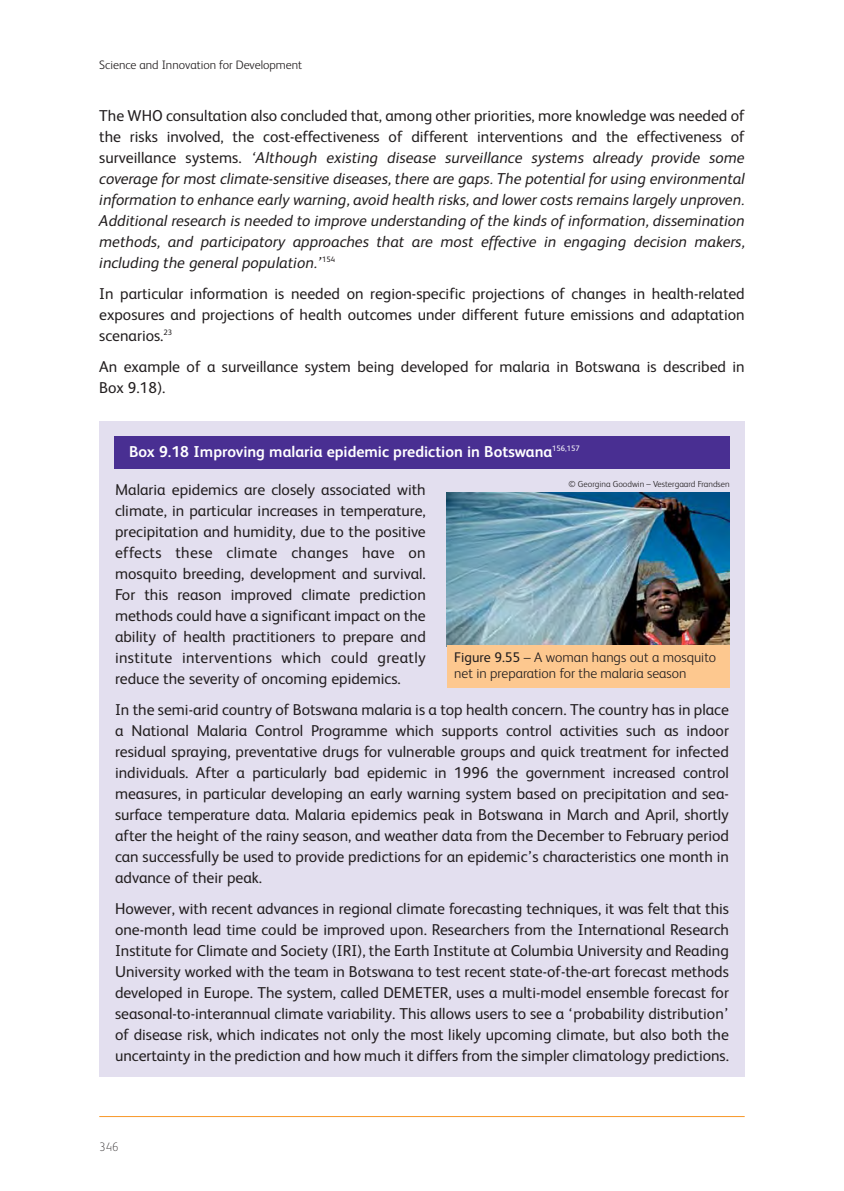
<style>
.page{position:relative;width:844px;height:1191px;background:#fff}
.page>*{position:absolute;margin:0;border:0;box-sizing:border-box;transform-origin:0 0}
.t1{font:15.75px/21px "FS Albert";color:#231f20;text-align:justify}
.t2{font:italic 15.75px/21px "FS Albert";color:#231f20;text-align:justify}
.t3{font:700 15.75px "FS Albert";color:#fff}
.t4{font:300 14px/16.8px "FS Albert";color:#231f20}
.t5{font:300 12.25px "FS Albert";color:#231f20}
.t6{font:100 12.25px "FS Albert";color:#231f20}
.t7{font:300 8.75px "FS Albert";color:#231f20}
.s1{font-style:normal}
.s2{font-weight:400}
</style>
<div class="page">
<hr style="left:99px;top:1116px;width:645px;height:1px;background:#f89828">
<div style="left:99px;top:422px;width:645px;height:654px;background:#e3dfef"></div>
<div style="left:114px;top:437px;width:615px;height:32px;background:#492f92"></div>
<img style="left:446px;top:492px;width:283px;height:153px">
<div style="left:446px;top:645px;width:283px;height:42px;background:#fdc88f"></div>
<p class="t5" style="left:99px;top:60px;width:204px">Science and Innovation for Development</p>
<p class="t2" style="left:99px;top:107px;width:647px"><span class="s1">The WHO consultation also concluded that, among other priorities, more knowledge was needed of the risks involved, the cost-effectiveness of different interventions and the effectiveness of surveillance systems.</span> ‘Although existing disease surveillance systems already provide some coverage for most climate-sensitive diseases, there are gaps. The potential for using environmental information to enhance early warning, avoid health risks, and lower costs remains largely unproven.<br>Additional research is needed to improve understanding of the kinds of information, dissemination methods, and participatory approaches that are most effective in engaging decision makers, including the general population.’<sup>154</sup></p>
<p class="t1" style="left:99px;top:285px;width:646px">In particular information is needed on region-specific projections of changes in health-related exposures and projections of health outcomes under different future emissions and adaptation scenarios.<sup>23</sup></p>
<p class="t1" style="left:99px;top:358px;width:646px">An example of a surveillance system being developed for malaria in Botswana is described in<br>Box 9.18).</p>
<p class="t3" style="left:129px;top:446px;width:452px">Box 9.18 Improving malaria epidemic prediction in Botswana<sup>156,157</sup></p>
<p class="t7" style="left:568px;top:481px;width:163px">© Georgina Goodwin – Vestergaard Frandsen</p>
<p class="t1" style="left:115px;top:481px;width:312px">Malaria epidemics are closely associated with climate, in particular increases in temperature, precipitation and humidity, due to the positive effects these climate changes have on mosquito breeding, development and survival.<br>For this reason improved climate prediction methods could have a significant impact on the ability of health practitioners to prepare and institute interventions which could greatly reduce the severity of oncoming epidemics.</p>
<p class="t1" style="left:115px;top:700px;width:615px">In the semi-arid country of Botswana malaria is a top health concern. The country has in place a National Malaria Control Programme which supports control activities such as indoor residual spraying, preventative drugs for vulnerable groups and quick treatment for infected individuals. After a particularly bad epidemic in 1996 the government increased control measures, in particular developing an early warning system based on precipitation and sea&shy;surface temperature data. Malaria epidemics peak in Botswana in March and April, shortly after the height of the rainy season, and weather data from the December to February period can successfully be used to provide predictions for an epidemic’s characteristics one month in advance of their peak.</p>
<p class="t1" style="left:115px;top:899px;width:615px">However, with recent advances in regional climate forecasting techniques, it was felt that this one-month lead time could be improved upon. Researchers from the International Research Institute for Climate and Society (IRI), the Earth Institute at Columbia University and Reading University worked with the team in Botswana to test recent state-of-the-art forecast methods developed in Europe. The system, called DEMETER, uses a multi-model ensemble forecast for seasonal-to-interannual climate variability. This allows users to see a ‘probability distribution’ of disease risk, which indicates not only the most likely upcoming climate, but also both the uncertainty in the prediction and how much it differs from the simpler climatology predictions.</p>
<p class="t4" style="left:454px;top:650px;width:263px"><span class="s2">Figure 9.55</span> – A woman hangs out a mosquito net in preparation for the malaria season</p>
<p class="t6" style="left:99px;top:1142px;width:21px">346</p>
</div>
